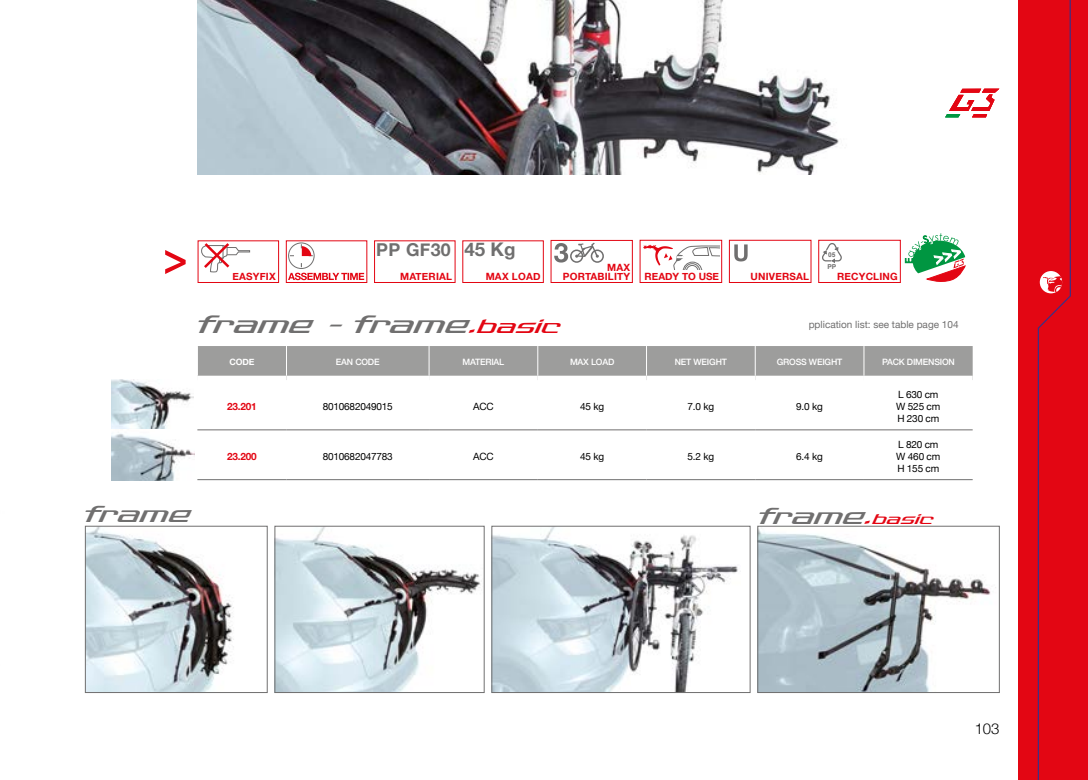
<style>
.page{position:relative;width:1088px;height:780px;background:#fff}
.page>*{position:absolute;margin:0;border:0;box-sizing:border-box;transform-origin:0 0}
.t1{font:23.75px "Photonica";letter-spacing:.05em;color:#706f6f}
.t2{font:21.88px "Photonica";letter-spacing:.05em;color:#706f6f}
.t3{font:700 18.75px "Helvetica Neue";color:#706f6f}
.t4{font:700 17.75px "Helvetica Neue";letter-spacing:.02em;color:#706f6f}
.t5{font:300 15px "Helvetica Neue";color:#000}
.t6{font:10px/12px "Helvetica Neue";letter-spacing:-.02em;color:#000}
.t7{font:700 10px/8.8px "Helvetica Neue";letter-spacing:.02em;color:#e30613;text-align:right}
.t8{font:10px "Helvetica Neue";color:#706f6f}
.t9{font:700 10px "Helvetica Neue";color:#e30613}
.t10{font:500 8.75px "Helvetica Neue";letter-spacing:-.02em;color:#fff}
.t11{font:700 8.75px "Helvetica Neue";color:#fff}
.t12{font:700 6.75px "Arial";color:#706f6f}
.t13{font:700 6.62px "Arial";color:#706f6f}
.s1{color:#e30613}
.s2{font-size:18.75px;color:#e30613}
.s3{font-size:13.75px;color:#e30613}
</style>
<div class="page">
<img style="left:198px;top:0;width:641px;height:175px">
<svg style="left:197px;top:346px;width:776px;height:34px;background:#aaaaa9"></svg>
<hr style="left:197px;top:479px;width:89px;height:1px;background:#706f6f">
<hr style="left:286px;top:479px;width:143px;height:1px;background:#706f6f">
<hr style="left:429px;top:479px;width:109px;height:1px;background:#706f6f">
<hr style="left:538px;top:479px;width:108px;height:1px;background:#706f6f">
<hr style="left:646px;top:479px;width:109px;height:1px;background:#706f6f">
<hr style="left:755px;top:479px;width:109px;height:1px;background:#706f6f">
<hr style="left:864px;top:479px;width:109px;height:1px;background:#706f6f">
<hr style="left:197px;top:429px;width:89px;height:1px;background:#706f6f">
<hr style="left:286px;top:429px;width:143px;height:1px;background:#706f6f">
<hr style="left:429px;top:429px;width:109px;height:1px;background:#706f6f">
<hr style="left:538px;top:429px;width:108px;height:1px;background:#706f6f">
<hr style="left:646px;top:429px;width:109px;height:1px;background:#706f6f">
<hr style="left:755px;top:429px;width:109px;height:1px;background:#706f6f">
<hr style="left:864px;top:429px;width:109px;height:1px;background:#706f6f">
<svg style="left:945px;top:89px;width:54px;height:28px"></svg>
<div style="left:374px;top:240px;width:81px;height:43px;border:1px solid #e30613"></div>
<svg style="left:165px;top:250px;width:21px;height:24px"></svg>
<div style="left:1019px;top:0;width:69px;height:779px;background:#e30613"></div>
<img style="left:493px;top:528px;width:245px;height:162px">
<div style="left:491px;top:526px;width:259px;height:166px;border:1px solid #706f6f"></div>
<img style="left:277px;top:528px;width:204px;height:162px">
<div style="left:275px;top:526px;width:209px;height:166px;border:1px solid #706f6f"></div>
<img style="left:87px;top:528px;width:147px;height:162px">
<div style="left:85px;top:526px;width:182px;height:166px;border:1px solid #706f6f"></div>
<img style="left:759px;top:529px;width:237px;height:161px">
<div style="left:757px;top:526px;width:242px;height:166px;border:1px solid #706f6f"></div>
<img style="left:111px;top:379px;width:83px;height:101px">
<div style="left:462px;top:240px;width:82px;height:43px;border:1px solid #e30613"></div>
<svg style="left:201px;top:243px;width:49px;height:29px"></svg>
<div style="left:198px;top:240px;width:81px;height:43px;border:1px solid #e30613"></div>
<svg style="left:905px;top:233px;width:61px;height:49px"></svg>
<div style="left:286px;top:240px;width:81px;height:43px;border:1px solid #e30613"></div>
<div style="left:288px;top:242px;width:27px;height:27px;border:1px solid #706f6f;border-radius:50%"></div>
<svg style="left:301px;top:244px;width:12px;height:12px"></svg>
<svg style="left:288px;top:273px;width:76px;height:7px"></svg>
<svg style="left:1037px;top:0;width:34px;height:780px"></svg>
<div style="left:729px;top:240px;width:82px;height:43px;border:1px solid #e30613"></div>
<svg style="left:734px;top:244px;width:13px;height:17px"></svg>
<div style="left:551px;top:240px;width:82px;height:43px;border:1px solid #e30613"></div>
<svg style="left:554px;top:243px;width:50px;height:20px"></svg>
<div style="left:640px;top:240px;width:82px;height:43px;border:1px solid #e30613"></div>
<svg style="left:643px;top:245px;width:77px;height:24px"></svg>
<div style="left:818px;top:240px;width:82px;height:43px;border:1px solid #e30613"></div>
<svg style="left:822px;top:243px;width:20px;height:20px"></svg>
<h3 class="t4" style="left:376px;top:236px;width:76px">PP GF30</h3>
<h3 class="t3" style="left:464px;top:235px;width:53px">45 Kg</h3>
<p class="t7" style="left:232px;top:272px;width:45px">EASYFIX</p>
<p class="t7" style="left:486px;top:272px;width:56px">MAX LOAD</p>
<p class="t7" style="left:400px;top:272px;width:53px">MATERIAL</p>
<p class="t13" style="left:828px;top:250px;width:9px">05</p>
<p class="t12" style="left:827px;top:262px;width:10px">PP</p>
<p class="t7" style="left:563px;top:263px;width:69px">MAX<br>PORTABILITY</p>
<p class="t9" style="left:645px;top:268px;width:76px">READY TO USE</p>
<p class="t7" style="left:837px;top:272px;width:62px">RECYCLING</p>
<p class="t7" style="left:750px;top:272px;width:60px">UNIVERSAL</p>
<h1 class="t1" style="left:198px;top:314px;width:114px">frame</h1>
<p class="t8" style="left:809px;top:317px;width:151px">pplication list: see table page 104</p>
<h1 class="t1" style="left:326px;top:314px;width:235px">- frame<span class="s1">.</span><span class="s2">basic</span></h1>
<p class="t11" style="left:229px;top:355px;width:26px">CODE</p>
<p class="t10" style="left:336px;top:355px;width:45px">EAN CODE</p>
<p class="t10" style="left:462px;top:355px;width:43px">MATERIAL</p>
<p class="t10" style="left:570px;top:355px;width:46px">MAX LOAD</p>
<p class="t10" style="left:675px;top:355px;width:54px">NET WEIGHT</p>
<p class="t10" style="left:777px;top:355px;width:67px">GROSS WEIGHT</p>
<p class="t10" style="left:882px;top:355px;width:74px">PACK DIMENSION</p>
<p class="t7" style="left:227px;top:402px;width:31px">23.201</p>
<p class="t6" style="left:323px;top:401px;width:71px">8010682049015</p>
<p class="t6" style="left:473px;top:401px;width:22px">ACC</p>
<p class="t6" style="left:580px;top:401px;width:26px">45 kg</p>
<p class="t6" style="left:687px;top:401px;width:28px">7.0 kg</p>
<p class="t6" style="left:796px;top:401px;width:28px">9.0 kg</p>
<p class="t6" style="left:896px;top:389px;width:45px">L 630 cm<br>W 525 cm<br>H 230 cm</p>
<p class="t7" style="left:227px;top:452px;width:31px">23.200</p>
<p class="t6" style="left:323px;top:450px;width:71px">8010682047783</p>
<p class="t6" style="left:473px;top:450px;width:22px">ACC</p>
<p class="t6" style="left:580px;top:450px;width:26px">45 kg</p>
<p class="t6" style="left:687px;top:450px;width:28px">5.2 kg</p>
<p class="t6" style="left:796px;top:450px;width:28px">6.4 kg</p>
<p class="t6" style="left:896px;top:438px;width:45px">L 820 cm<br>W 460 cm<br>H 155 cm</p>
<h2 class="t2" style="left:85px;top:504px;width:105px">frame</h2>
<h2 class="t2" style="left:759px;top:506px;width:174px">frame<span class="s1">.</span><span class="s3">basic</span></h2>
<h3 class="t5" style="left:974px;top:716px;width:27px">103</h3>
</div>
